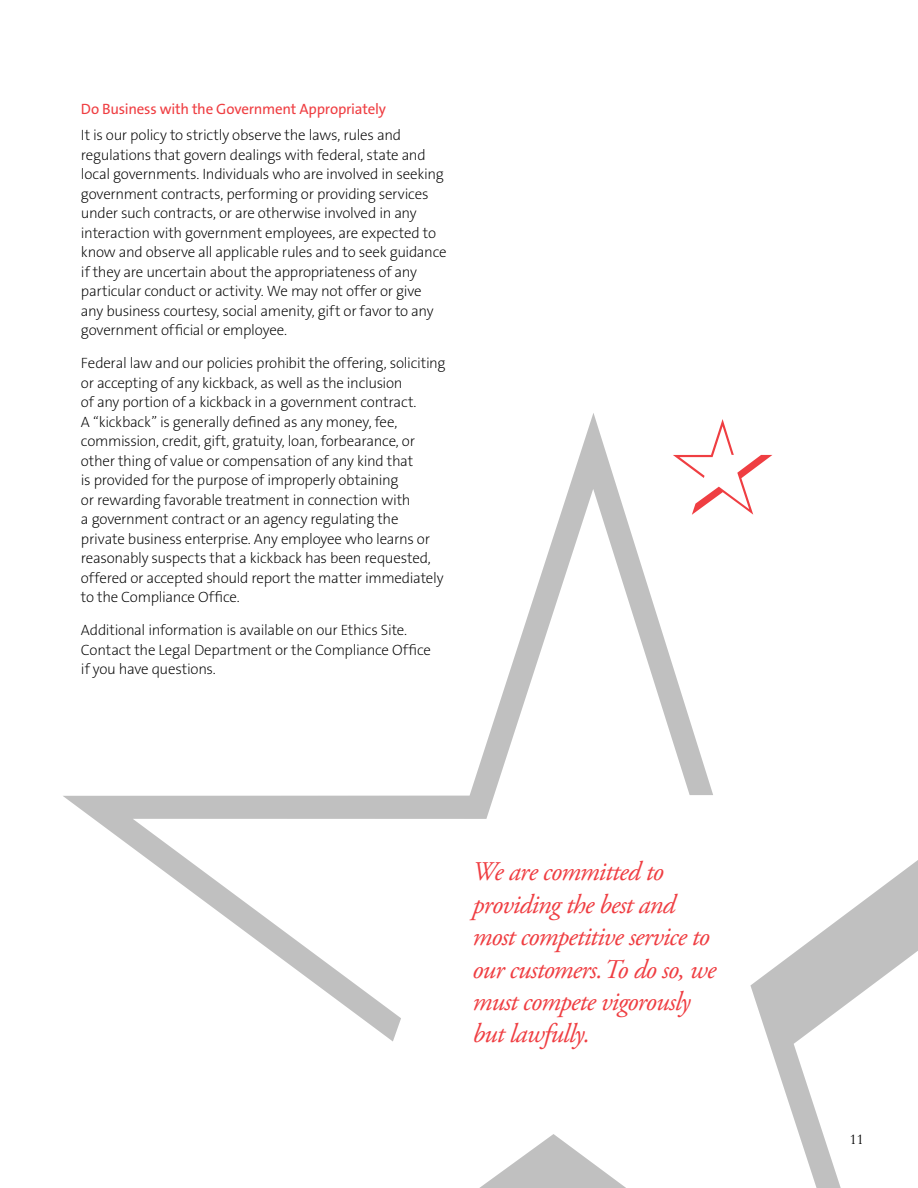
<style>
.page{position:relative;width:918px;height:1188px;background:#fff}
.page>*{position:absolute;margin:0;border:0;box-sizing:border-box;transform-origin:0 0}
.t1{font:italic 27px/32.4px "Adobe Garamond Pro";letter-spacing:-.03em;color:#ef3e42}
.t2{font:200 15px/19.5px "The Sans B2";letter-spacing:-.02em;color:#000}
.t3{font:15px "The Sans B5 Plain";letter-spacing:-.015em;color:#ef3e42}
.t4{font:15px "Garamond";color:#000}
</style>
<div class="page">
<svg style="left:63px;top:413px;width:650px;height:629px"></svg>
<svg style="left:461px;top:844px;width:457px;height:344px"></svg>
<svg style="left:673px;top:419px;width:99px;height:96px"></svg>
<p class="t3" style="left:81px;top:101px;width:307px">Do Business with the Government Appropriately</p>
<p class="t2" style="left:81px;top:126px;width:367px">It is our policy to strictly observe the laws, rules and regulations that govern dealings with federal, state and local governments. Individuals who are involved in seeking government contracts, performing or providing services under such contracts, or are otherwise involved in any interaction with government employees, are expected to know and observe all applicable rules and to seek guidance if they are uncertain about the appropriateness of any particular conduct or activity. We may not offer or give any business courtesy, social amenity, gift or favor to any government official or employee.</p>
<p class="t2" style="left:81px;top:354px;width:366px">Federal law and our policies prohibit the offering, soliciting or accepting of any kickback, as well as the inclusion<br>of any portion of a kickback in a government contract.<br>A “kickback” is generally defined as any money, fee, commission, credit, gift, gratuity, loan, forbearance, or other thing of value or compensation of any kind that<br>is provided for the purpose of improperly obtaining<br>or rewarding favorable treatment in connection with<br>a government contract or an agency regulating the private business enterprise. Any employee who learns or reasonably suspects that a kickback has been requested, offered or accepted should report the matter immediately to the Compliance Office.</p>
<p class="t2" style="left:81px;top:621px;width:352px">Additional information is available on our Ethics Site.<br>Contact the Legal Department or the Compliance Office if you have questions.</p>
<h1 class="t1" style="left:472px;top:856px;width:245px">We are committed to providing the best and most competitive service to our customers.To do so, we must compete vigorously but lawfully.</h1>
<p class="t4" style="left:850px;top:1130px;width:16px">11</p>
</div>
